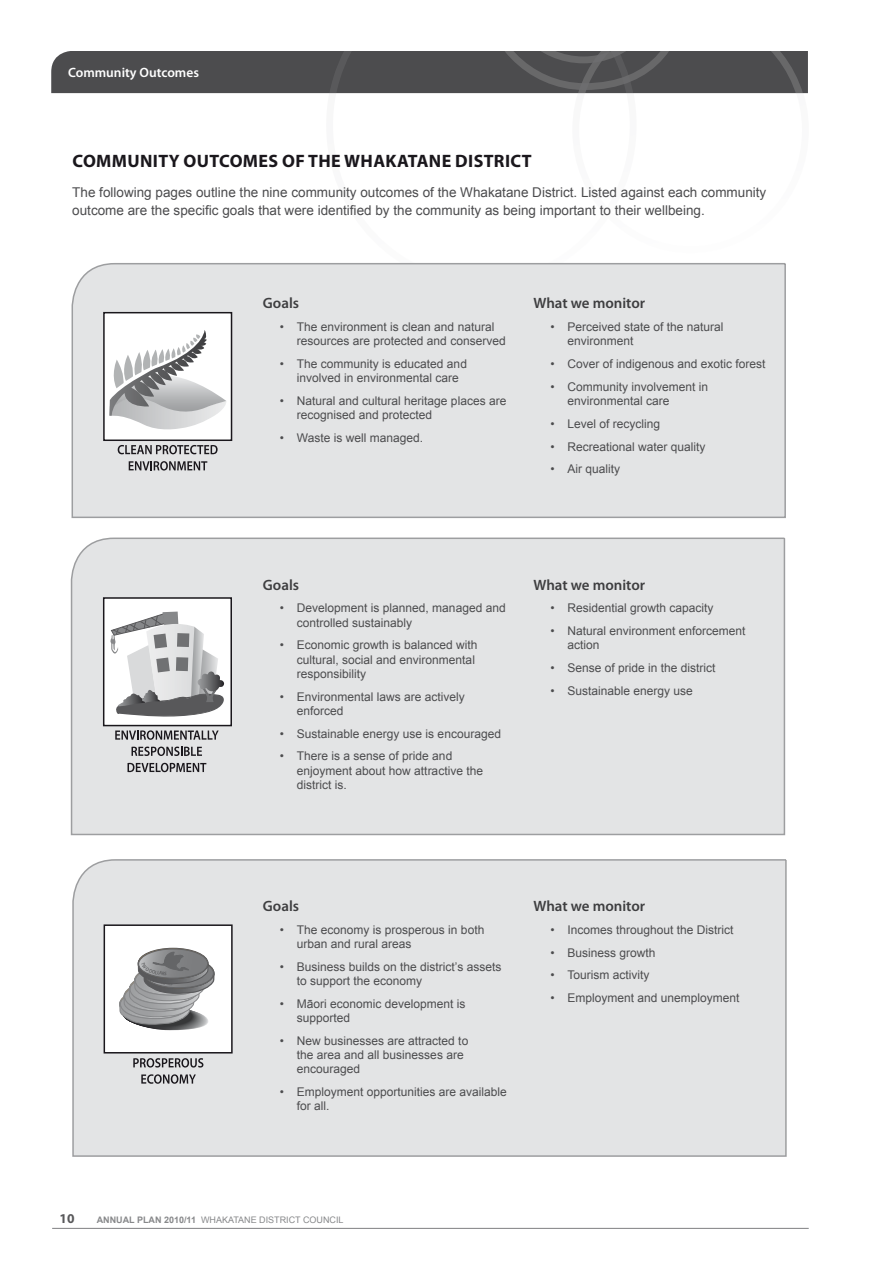
<style>
.page{position:relative;width:893px;height:1263px;background:#fff}
.page>*{position:absolute;margin:0;border:0;box-sizing:border-box;transform-origin:0 0}
.t1{font:700 18px "Myriad Pro";letter-spacing:.02em;color:#1a171c}
.t2{font:600 15px "Myriad Pro";letter-spacing:-.005em;color:#3e3e40}
.t3{font:13.5px/18px "Arial";color:#4c4c4e}
.t4{font:600 13.5px "Myriad Pro";color:#fff}
.t5{font:700 13.5px "Myriad Pro";color:#58585a}
.t6{font:12px/14.2px "Arial";color:#4c4c4e}
.t7{font:9px "Arial";color:#87888a}
.s1{font-weight:700}
</style>
<div class="page">
<hr style="left:52px;top:1228px;width:757px;height:1px;background:#87888a">
<svg style="left:51px;top:51px;width:757px;height:42px;background:#4e4e50"></svg>
<div style="left:71px;top:263px;width:715px;height:255px;background:#e3e4e5"></div>
<div style="left:104px;top:313px;width:128px;height:127px;background:#fff"></div>
<div style="left:103px;top:312px;width:129px;height:129px;border:2px solid #1a171c"></div>
<svg style="left:109px;top:330px;width:117px;height:100px"></svg>
<svg style="left:118px;top:445px;width:100px;height:9px"></svg>
<svg style="left:129px;top:461px;width:78px;height:9px"></svg>
<div style="left:70px;top:537px;width:716px;height:299px;background:#e3e4e5"></div>
<div style="left:104px;top:598px;width:127px;height:127px;background:#fff"></div>
<div style="left:103px;top:597px;width:129px;height:129px;border:2px solid #1a171c"></div>
<svg style="left:109px;top:611px;width:125px;height:113px"></svg>
<svg style="left:115px;top:730px;width:104px;height:10px"></svg>
<svg style="left:132px;top:746px;width:70px;height:10px"></svg>
<svg style="left:128px;top:763px;width:78px;height:9px"></svg>
<div style="left:72px;top:859px;width:715px;height:298px;background:#e3e4e5"></div>
<div style="left:104px;top:925px;width:128px;height:128px;background:#fff"></div>
<div style="left:104px;top:924px;width:129px;height:129px;border:2px solid #1a171c"></div>
<svg style="left:133px;top:1058px;width:70px;height:9px"></svg>
<svg style="left:141px;top:1074px;width:55px;height:10px"></svg>
<svg style="left:119px;top:948px;width:96px;height:82px"></svg>
<p class="t4" style="left:68px;top:64px;width:132px">Community Outcomes</p>
<h1 class="t1" style="left:72px;top:149px;width:461px">COMM UNITY OUTCOMES OF THE WHAKATANE DISTRICT</h1>
<p class="t3" style="left:72px;top:184px;width:696px">The following pages outline the nine community outcomes of the Whakatane District. Listed against each community outcome are the specific goals that were identified by the community as being important to their wellbeing.</p>
<p class="t2" style="left:263px;top:294px;width:38px">Goals</p>
<p class="t6" style="left:297px;top:320px;width:210px;text-indent:-17px">• The environment is clean and natural resources are protected and conserved</p>
<p class="t6" style="left:297px;top:357px;width:172px;text-indent:-17px">• The community is educated and involved in environmental care</p>
<p class="t6" style="left:297px;top:394px;width:211px;text-indent:-17px">• Natural and cultural heritage places are recognised and protected</p>
<p class="t6" style="left:280px;top:431px;width:145px">• Waste is well managed.</p>
<p class="t2" style="left:533px;top:294px;width:113px">What we monitor</p>
<p class="t6" style="left:567px;top:320px;width:158px;text-indent:-17px">• Perceived state of the natural environment</p>
<p class="t6" style="left:550px;top:357px;width:217px">• Cover of indigenous and exotic forest</p>
<p class="t6" style="left:567px;top:380px;width:142px;text-indent:-17px">• Community involvement in environmental care</p>
<p class="t6" style="left:550px;top:417px;width:111px">• Level of recycling</p>
<p class="t6" style="left:550px;top:439px;width:157px">• Recreational water quality</p>
<p class="t6" style="left:550px;top:462px;width:71px">• Air quality</p>
<p class="t2" style="left:263px;top:575px;width:38px">Goals</p>
<p class="t6" style="left:297px;top:601px;width:210px;text-indent:-17px">• Development is planned, managed and controlled sustainably</p>
<p class="t6" style="left:297px;top:638px;width:182px;text-indent:-17px">• Economic growth is balanced with cultural, social and environmental responsibility</p>
<p class="t6" style="left:297px;top:689px;width:170px;text-indent:-17px">• Environmental laws are actively enforced</p>
<p class="t6" style="left:280px;top:726px;width:223px">• Sustainable energy use is encouraged</p>
<p class="t6" style="left:297px;top:749px;width:188px;text-indent:-17px">• There is a sense of pride and enjoyment about how attractive the district is.</p>
<p class="t2" style="left:533px;top:575px;width:113px">What we monitor</p>
<p class="t6" style="left:550px;top:601px;width:165px">• Residential growth capacity</p>
<p class="t6" style="left:567px;top:624px;width:180px;text-indent:-17px">• Natural environment enforcement action</p>
<p class="t6" style="left:550px;top:661px;width:167px">• Sense of pride in the district</p>
<p class="t6" style="left:550px;top:683px;width:144px">• Sustainable energy use</p>
<p class="t2" style="left:263px;top:896px;width:38px">Goals</p>
<p class="t6" style="left:297px;top:923px;width:189px;text-indent:-17px">• The economy is prosperous in both urban and rural areas</p>
<p class="t6" style="left:297px;top:960px;width:206px;text-indent:-17px">• Business builds on the district’s assets to support the economy</p>
<p class="t6" style="left:297px;top:997px;width:170px;text-indent:-17px">• Māori economic development is supported</p>
<p class="t6" style="left:297px;top:1034px;width:173px;text-indent:-17px">• N ew businesses are attracted to the area and all businesses are encouraged</p>
<p class="t6" style="left:297px;top:1085px;width:211px;text-indent:-17px">• Employment opportunities are available for all.</p>
<p class="t2" style="left:533px;top:896px;width:113px">What we monitor</p>
<p class="t6" style="left:550px;top:923px;width:185px">• I ncomes throughout the District</p>
<p class="t6" style="left:550px;top:945px;width:107px">• Business growth</p>
<p class="t6" style="left:550px;top:968px;width:101px">• Tourism activity</p>
<p class="t6" style="left:550px;top:991px;width:191px">• Employment and unemployment</p>
<p class="t5" style="left:60px;top:1209px;width:16px">10</p>
<p class="t7" style="left:97px;top:1214px;width:248px"><span class="s1">ANNUAL PLAN 2010/11</span> Whakatane District Council</p>
</div>
